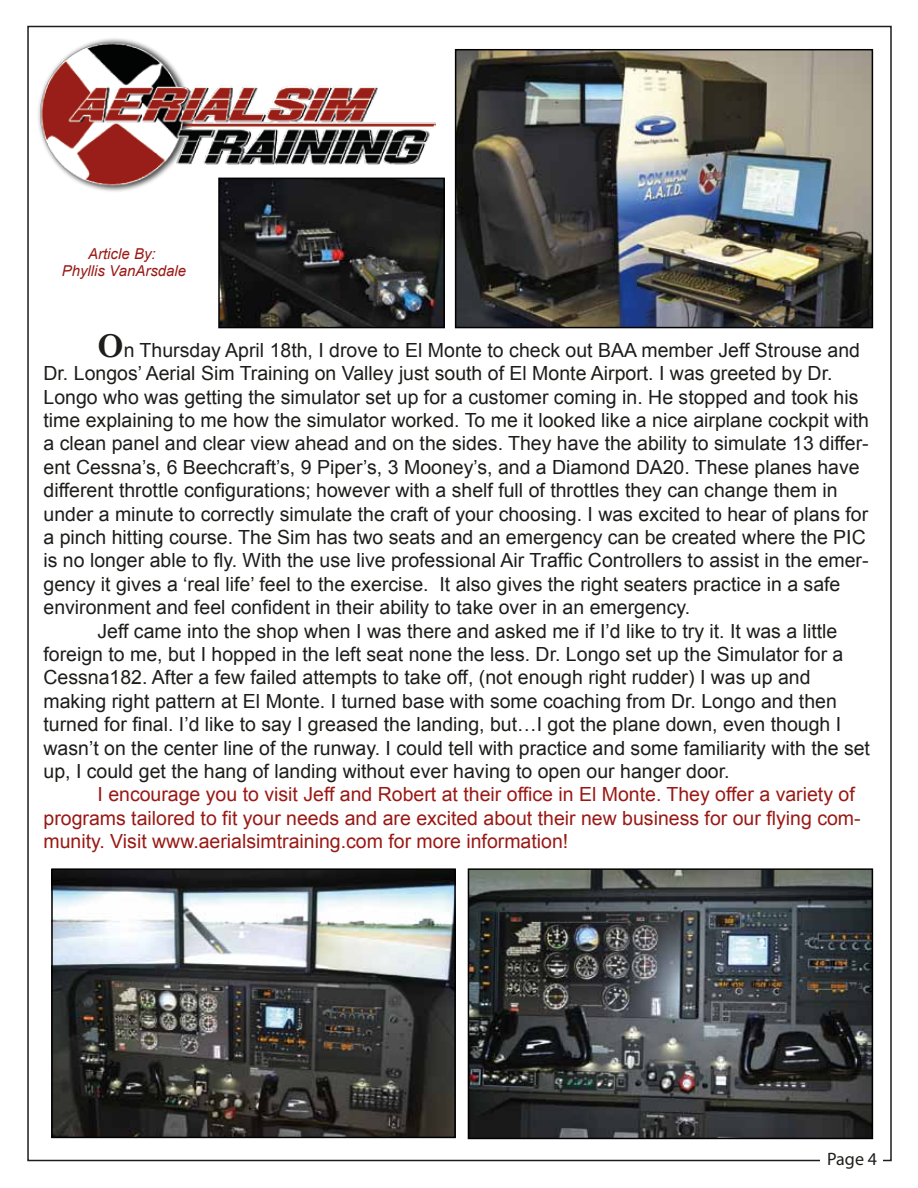
<style>
.page{position:relative;width:918px;height:1188px;background:#fff}
.page>*{position:absolute;margin:0;border:0;box-sizing:border-box;transform-origin:0 0}
.t1{font:19.5px "Arial";color:#1d1d1b}
.t2{font:19.5px/23.4px "Arial";color:#991915}
.t3{font:18px "Myriad Pro";color:#1d1d1b}
.t4{font:italic 15px/16.5px "Arial";color:#991915;text-align:center}
.s1{font-family:"Century Schoolbook";font-weight:700;font-size:31.5px}
</style>
<div class="page">
<img style="left:54px;top:871px;width:399px;height:264px">
<img style="left:458px;top:52px;width:412px;height:273px">
<img style="left:471px;top:871px;width:399px;height:265px">
<img style="left:221px;top:181px;width:221px;height:144px">
<img style="left:38px;top:38px;width:398px;height:155px">
<div style="left:218px;top:178px;width:227px;height:150px;border:2px solid #000"></div>
<div style="left:455px;top:49px;width:418px;height:279px;border:2px solid #000"></div>
<div style="left:51px;top:868px;width:405px;height:270px;border:2px solid #000"></div>
<div style="left:468px;top:868px;width:405px;height:271px;border:2px solid #000"></div>
<p class="t4" style="left:62px;top:246px;width:126px">Article By:<br>Phyllis VanArsdale</p>
<p class="t1" style="left:98px;top:337px;width:764px"><span class="s1">O</span>n Thursday April 18th, I drove to El Monte to check out BAA member Jeff Strouse and</p>
<p class="t1" style="left:43px;top:361px;width:791px">Dr. Longos’ Aerial Sim Training on Valley just south of El Monte Airport. I was greeted by Dr.</p>
<p class="t1" style="left:43px;top:384px;width:817px">Longo who was getting the simulator set up for a customer coming in. He stopped and took his</p>
<p class="t1" style="left:43px;top:407px;width:827px">time explaining to me how the simulator worked. To me it looked like a nice airplane cockpit with</p>
<p class="t1" style="left:43px;top:431px;width:827px">a clean panel and clear view ahead and on the sides. They have the ability to simulate 13 differ-</p>
<p class="t1" style="left:43px;top:454px;width:818px">ent Cessna’s, 6 Beechcraft’s, 9 Piper’s, 3 Mooney’s, and a Diamond DA20. These planes have</p>
<p class="t1" style="left:43px;top:478px;width:796px">different throttle configurations; however with a shelf full of throttles they can change them in</p>
<p class="t1" style="left:43px;top:501px;width:826px">under a minute to correctly simulate the craft of your choosing. I was excited to hear of plans for</p>
<p class="t1" style="left:43px;top:524px;width:824px">a pinch hitting course. The Sim has two seats and an emergency can be created where the PIC</p>
<p class="t1" style="left:43px;top:548px;width:827px">is no longer able to fly. With the use live professional Air Traffic Controllers to assist in the emer-</p>
<p class="t1" style="left:43px;top:571px;width:798px">gency it gives a ‘real life’ feel to the exercise. It also gives the right seaters practice in a safe</p>
<p class="t1" style="left:43px;top:595px;width:648px">environment and feel confident in their ability to take over in an emergency.</p>
<p class="t1" style="left:97px;top:618px;width:741px">Jeff came into the shop when I was there and asked me if I’d like to try it. It was a little</p>
<p class="t1" style="left:43px;top:641px;width:801px">foreign to me, but I hopped in the left seat none the less. Dr. Longo set up the Simulator for a</p>
<p class="t1" style="left:43px;top:665px;width:769px">Cessna182. After a few failed attempts to take off, (not enough right rudder) I was up and</p>
<p class="t1" style="left:43px;top:688px;width:795px">making right pattern at El Monte. I turned base with some coaching from Dr. Longo and then</p>
<p class="t1" style="left:43px;top:712px;width:799px">turned for final. I’d like to say I greased the landing, but…I got the plane down, even though I</p>
<p class="t1" style="left:43px;top:735px;width:828px">wasn’t on the center line of the runway. I could tell with practice and some familiarity with the set</p>
<p class="t1" style="left:43px;top:758px;width:688px">up, I could get the hang of landing without ever having to open our hanger door.</p>
<p class="t2" style="left:43px;top:783px;width:819px;text-indent:54px">I encourage you to visit Jeff and Robert at their office in El Monte. They offer a variety of programs tailored to fit your needs and are excited about their new business for our flying com&shy;munity. Visit www.aerialsimtraining.com for more information!</p>
<p class="t3" style="left:827px;top:1148px;width:51px">Page 4</p>
</div>
